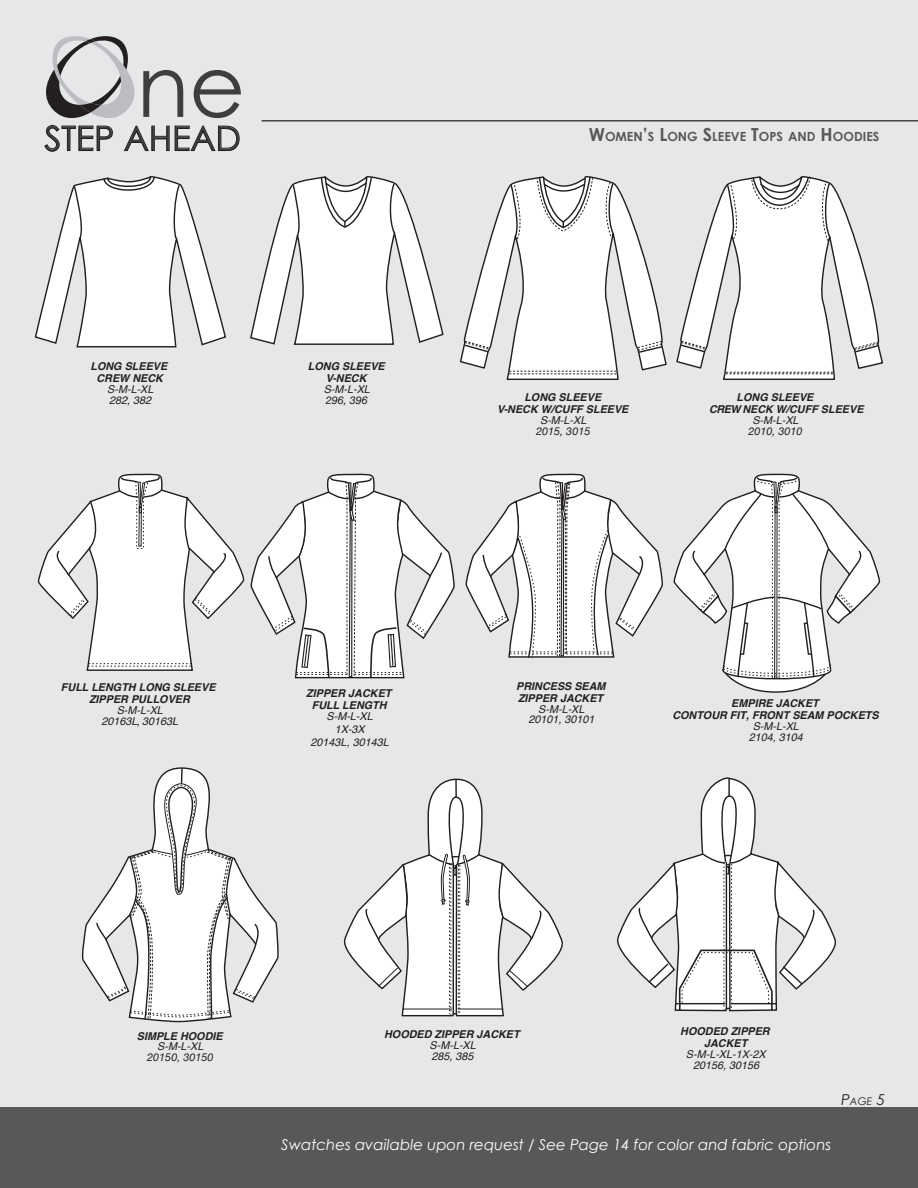
<style>
.page{position:relative;width:918px;height:1188px;background:#e6e7e9}
.page>*{position:absolute;margin:0;border:0;box-sizing:border-box;transform-origin:0 0}
.t1{font:86.1px "Century Gothic";color:#3e3e3f}
.t2{font:34.05px "Century Gothic";color:#3e3e3f}
.t3{font:italic 15px "Century Gothic";color:#fff}
.t4{font:700 12.6px "Century Gothic";color:#57585a}
.t5{font:italic 700 10.8px/12.1px "Helvetica";color:#231f20;text-align:center}
.t6{font:italic 10.8px/10.8px "Helvetica";color:#231f20;text-align:center}
.t7{font:italic 10.8px "Helvetica Neue";color:#231f20}
.t8{font:italic 10.5px "Century Gothic";color:#231f20}
.s1{font-size:18px}
.s2{font-size:15px}
</style>
<div class="page">
<div style="left:0;top:1107px;width:918px;height:81px;background:#57585a"></div>
<svg style="left:227px;top:126px;width:12px;height:25px"></svg>
<svg style="left:46px;top:36px;width:89px;height:83px"></svg>
<svg style="left:85px;top:39px;width:10px;height:4px"></svg>
<hr style="left:262px;top:120px;width:656px;height:2px;background:#454646">
<svg style="left:459px;top:176px;width:208px;height:204px"></svg>
<svg style="left:677px;top:176px;width:205px;height:203px"></svg>
<svg style="left:34px;top:125px;width:193px;height:223px"></svg>
<svg style="left:36px;top:175px;width:189px;height:172px"></svg>
<svg style="left:250px;top:176px;width:194px;height:169px"></svg>
<svg style="left:343px;top:778px;width:220px;height:239px"></svg>
<svg style="left:617px;top:777px;width:220px;height:235px"></svg>
<hr style="left:676px;top:1003px;width:49px;height:1px;background:#231f20">
<hr style="left:731px;top:1003px;width:45px;height:1px;background:#231f20">
<svg style="left:81px;top:902px;width:198px;height:121px"></svg>
<svg style="left:96px;top:767px;width:165px;height:254px"></svg>
<svg style="left:465px;top:473px;width:198px;height:186px"></svg>
<svg style="left:37px;top:473px;width:418px;height:206px"></svg>
<svg style="left:673px;top:473px;width:208px;height:220px"></svg>
<h1 class="t1" style="left:137px;top:33px;width:110px">ne</h1>
<h2 class="t2" style="left:44px;top:117px;width:198px">STEP AHEAD</h2>
<p class="t4" style="left:589px;top:129px;width:292px"><span class="s1">W</span>OMEN<span class="s1">’</span>S <span class="s1">L</span>ONG <span class="s1">S</span>LEEVE <span class="s1">T</span>OPS AND <span class="s1">H</span>OODIES</p>
<p class="t5" style="left:91px;top:360px;width:78px">LONG SLEEVE<br>CREW NECK</p>
<p class="t6" style="left:107px;top:384px;width:48px;text-align:left">S-M-L-XL<br>282, 382</p>
<p class="t5" style="left:308px;top:360px;width:78px">LONG SLEEVE<br>V-NECK</p>
<p class="t6" style="left:324px;top:384px;width:48px">S-M-L-XL</p>
<p class="t7" style="left:326px;top:392px;width:44px">296, 396</p>
<p class="t5" style="left:497px;top:391px;width:133px">LONG SLEEVE<br>V-NECK W/CUFF SLEEVE</p>
<p class="t6" style="left:540px;top:415px;width:48px">S-M-L-XL</p>
<p class="t7" style="left:536px;top:423px;width:56px">2015, 3015</p>
<p class="t5" style="left:709px;top:391px;width:156px;text-align:left;text-indent:27px">LONG SLEEVE<br>CREW NECK W/CUFF SLEEVE</p>
<p class="t6" style="left:752px;top:415px;width:48px">S-M-L-XL</p>
<p class="t7" style="left:749px;top:423px;width:56px">2010, 3010</p>
<p class="t5" style="left:61px;top:681px;width:156px">FULL LENGTH LONG SLEEVE<br>ZIPPER PULLOVER</p>
<p class="t6" style="left:101px;top:705px;width:78px">S-M-L-XL<br>20163L, 30163L</p>
<p class="t5" style="left:306px;top:687px;width:87px">ZIPPER JACKET<br>FULL LENGTH</p>
<p class="t6" style="left:311px;top:710px;width:80px;line-height:12.9px">S-M-L-XL<br>1X-3X<br>20143L, 30143L</p>
<p class="t5" style="left:516px;top:680px;width:91px;text-align:left">PRINCESS SEAM<br>ZIPPER JACKET</p>
<p class="t6" style="left:528px;top:704px;width:68px">S-M-L-XL<br>20101, 30101</p>
<p class="t5" style="left:672px;top:697px;width:208px">EMPIRE JACKET<br>CONTOUR FIT, FRONT SEAM POCKETS</p>
<p class="t6" style="left:749px;top:721px;width:56px">S-M-L-XL<br>2104, 3104</p>
<p class="t5" style="left:137px;top:1030px;width:87px">SIMPLE HOODIE</p>
<p class="t6" style="left:157px;top:1041px;width:48px">S-M-L-XL</p>
<p class="t7" style="left:147px;top:1050px;width:68px">20150, 30150</p>
<p class="t5" style="left:384px;top:1028px;width:137px">HOODED ZIPPER JACKET</p>
<p class="t6" style="left:430px;top:1040px;width:48px;text-align:left">S-M-L-XL<br>285, 385</p>
<p class="t5" style="left:680px;top:1025px;width:91px">HOODED ZIPPER<br>JACKET</p>
<p class="t6" style="left:686px;top:1049px;width:81px">S-M-L-XL-1X-2X</p>
<p class="t6" style="left:693px;top:1060px;width:68px">20156, 30156</p>
<p class="t8" style="left:841px;top:1095px;width:45px"><span class="s2">P</span>AGE <span class="s2">5</span></p>
<h3 class="t3" style="left:281px;top:1135px;width:552px">Swatches available upon request / See Page 14 for color and fabric options</h3>
</div>
